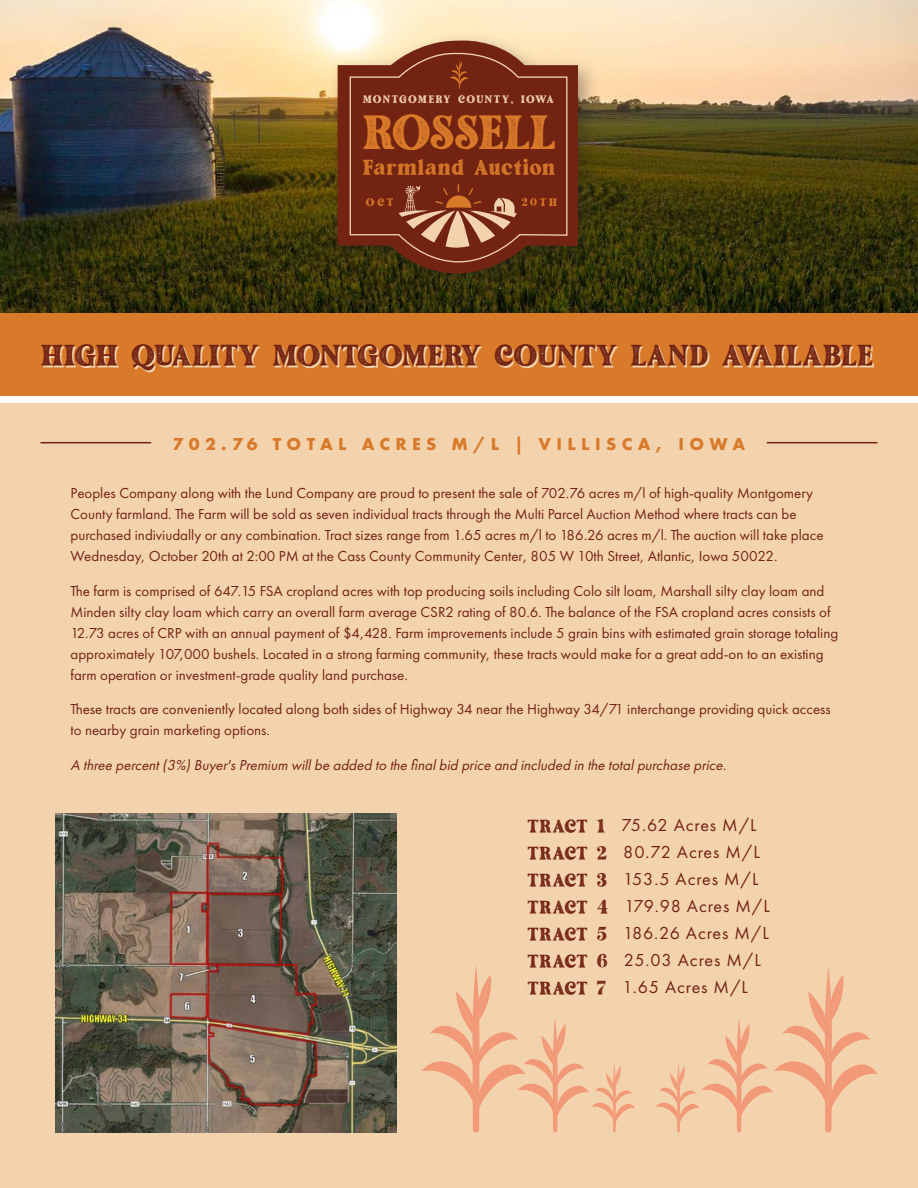
<style>
.page{position:relative;width:918px;height:1188px;background:#f3d3ad}
.page>*{position:absolute;margin:0;border:0;box-sizing:border-box;transform-origin:0 0}
.t1{font:47.4px "Fashion Stamp";letter-spacing:-.03em;color:#d97a2a}
.t2{font:29.1px "Fashion Stamp";letter-spacing:-.005em;color:#f3d3ad}
.t3{font:21.15px "Fashion Stamp";letter-spacing:.005em;color:#d97a2a}
.t4{font:18px "Futura PT";letter-spacing:.05em;color:#732311}
.t5{font:700 18px "Futura PT";letter-spacing:.3em;color:#d97a2a}
.t6{font:15px/21px "Futura PT";color:#732311}
.t7{font:italic 15px "Futura PT";color:#732311}
.t8{font:10.5px "Fashion Stamp";letter-spacing:.09em;color:#f3d3ad}
.t9{font:10.5px "Fashion Stamp";letter-spacing:.225em;color:#d97a2a}
.s1{font-family:"Fashion Stamp"}
</style>
<div class="page">
<img style="left:0;top:0;width:918px;height:313px">
<div style="left:329px;top:32px;width:271px;height:264px;background:#231f20;opacity:.35"></div>
<svg style="left:338px;top:36px;width:240px;height:237px;background:#8f6247"></svg>
<svg style="left:349px;top:50px;width:219px;height:213px;background:#782f1a"></svg>
<svg style="left:394px;top:185px;width:128px;height:67px"></svg>
<div style="left:0;top:313px;width:918px;height:83px;background:#d97a2a"></div>
<div style="left:0;top:396px;width:918px;height:6px;background:#fff"></div>
<hr style="left:767px;top:442px;width:111px;height:1px;background:#732311">
<hr style="left:40px;top:442px;width:111px;height:1px;background:#732311">
<img style="left:56px;top:813px;width:340px;height:319px">
<svg style="left:422px;top:966px;width:213px;height:167px"></svg>
<svg style="left:656px;top:966px;width:222px;height:167px"></svg>
<p class="t8" style="left:363px;top:92px;width:193px">MONTGOMERY COUNTY, IOWA</p>
<p class="t1" style="left:362px;top:101px;width:195px">ROSSELL</p>
<p class="t3" style="left:362px;top:154px;width:195px">Farmland Auction</p>
<p class="t9" style="left:366px;top:196px;width:29px">OCT</p>
<p class="t9" style="left:522px;top:196px;width:37px">20TH</p>
<p class="t2" style="left:42px;top:338px;width:834px">HIGH QUALITY MONTGOMERY COUNTY LAND AVAILABLE</p>
<p class="t5" style="left:173px;top:432px;width:574px">702.76 TOTAL ACRES M/L | VILLISCA, IOWA</p>
<p class="t6" style="left:70px;top:483px;width:755px">Peoples Company along with the Lund Company are proud to present the sale of 702.76 acres m/l of high-quality Montgomery County farmland. The Farm will be sold as seven individual tracts through the Multi Parcel Auction Method where tracts can be purchased indiviudally or any combination. Tract sizes range from 1.65 acres m/l to 186.26 acres m/l. The auction will take place Wednesday, October 20th at 2:00 PM at the Cass County Community Center, 805 W 10th Street, Atlantic, Iowa 50022.</p>
<p class="t6" style="left:70px;top:580px;width:769px">The farm is comprised of 647.15 FSA cropland acres with top producing soils including Colo silt loam, Marshall silty clay loam and Minden silty clay loam which carry an overall farm average CSR2 rating of 80.6. The balance of the FSA cropland acres consists of 12.73 acres of CRP with an annual payment of $4,428. Farm improvements include 5 grain bins with estimated grain storage totaling approximately 107,000 bushels. Located in a strong farming community, these tracts would make for a great add-on to an existing farm operation or investment-grade quality land purchase.</p>
<p class="t6" style="left:70px;top:699px;width:762px">These tracts are conveniently located along both sides of Highway 34 near the Highway 34/71 interchange providing quick access to nearby grain marketing options.</p>
<p class="t7" style="left:70px;top:756px;width:660px">A three percent(3%)Buyer'sPremium willbe added to the finalbid price and included in the totalpurchase price.</p>
<p class="t4" style="left:528px;top:814px;width:231px"><span class="s1">TRACT 1</span> 75.62 Acres M/L</p>
<p class="t4" style="left:528px;top:841px;width:234px"><span class="s1">TRACT 2</span> 80.72 Acres M/L</p>
<p class="t4" style="left:528px;top:868px;width:233px"><span class="s1">TRACT 3</span> 153.5 Acres M/L</p>
<p class="t4" style="left:528px;top:895px;width:244px"><span class="s1">TRACT 4</span> 179.98 Acres M/L</p>
<p class="t4" style="left:528px;top:922px;width:243px"><span class="s1">TRACT 5</span> 186.26 Acres M/L</p>
<p class="t4" style="left:528px;top:949px;width:235px"><span class="s1">TRACT 6</span> 25.03 Acres M/L</p>
<p class="t4" style="left:528px;top:976px;width:222px"><span class="s1">TRACT 7</span> 1.65 Acres M/L</p>
</div>
